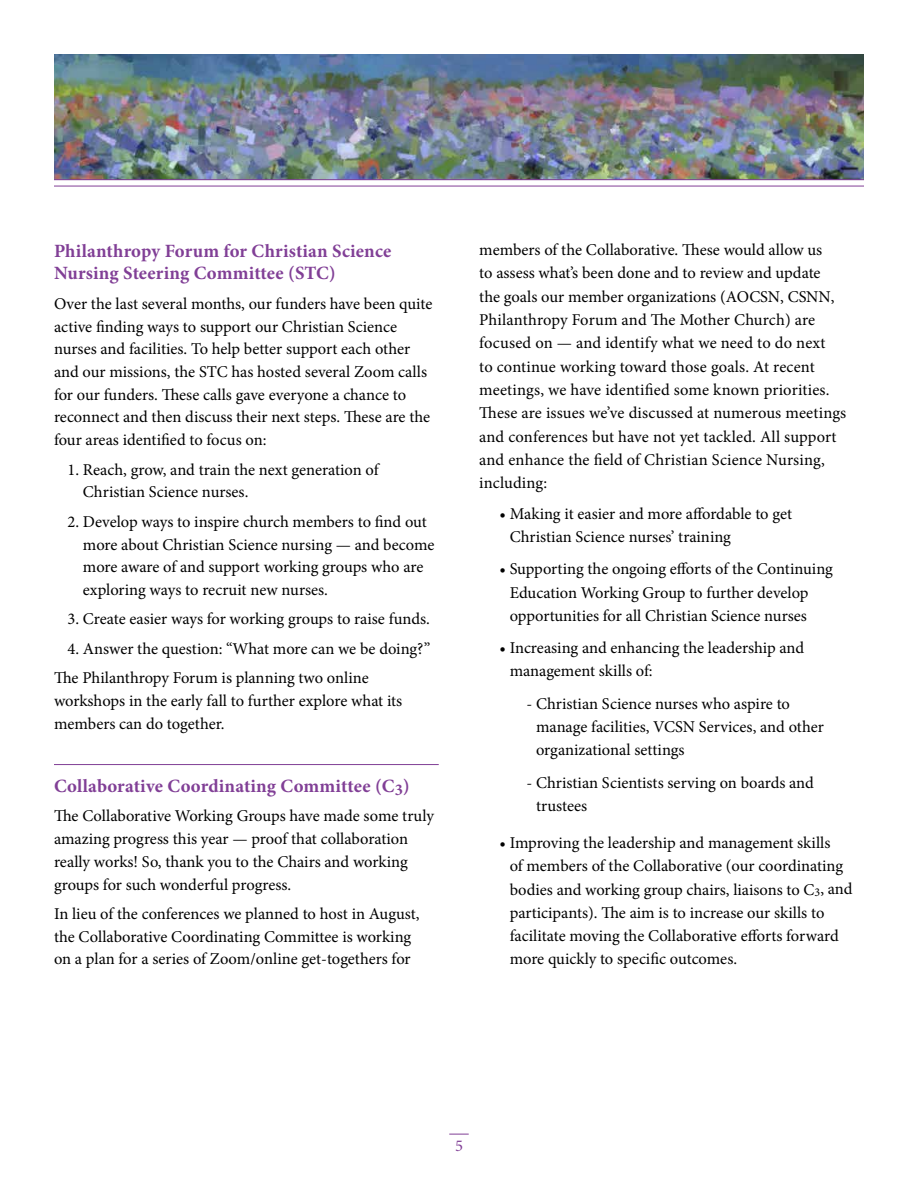
<style>
.page{position:relative;width:918px;height:1188px;background:#fff}
.page>*{position:absolute;margin:0;border:0;box-sizing:border-box;transform-origin:0 0}
.t1{font:700 18.75px/22.6px "Minion Pro";letter-spacing:.01em;color:#813f96}
.t2{font:16.5px/23.4px "Minion Pro";color:#000}
.t3{font:16.5px "Minion Pro";color:#813f96}
</style>
<div class="page">
<svg style="left:449px;top:1134px;width:20px;height:1px"></svg>
<img style="left:54px;top:54px;width:810px;height:125px">
<hr style="left:54px;top:186px;width:810px;height:1px;background:#813f96">
<hr style="left:54px;top:179px;width:810px;height:1px;background:#813f96">
<hr style="left:54px;top:764px;width:385px;height:1px;background:#813f96">
<p class="t1" style="left:54px;top:239px;width:339px">Philanthropy Forum for Christian Science<br>Nursing Steering Committee (STC)</p>
<p class="t2" style="left:54px;top:292px;width:380px;line-height:22.6px">Over the last several months, our funders have been quite active finding ways to support our Christian Science nurses and facilities. To help better support each other and our missions, the STC has hosted several Zoom calls for our funders. These calls gave everyone a chance to reconnect and then discuss their next steps. These are the four areas identified to focus on:</p>
<p class="t2" style="left:83px;top:458px;width:297px;line-height:22.6px;text-indent:-15px">1. Reach, grow, and train the next generation of<br>Christian Science nurses.</p>
<p class="t2" style="left:83px;top:510px;width:353px;line-height:22.6px;text-indent:-15px">2. Develop ways to inspire church members to find out more about Christian Science nursing — and become more aware of and support working groups who are exploring ways to recruit new nurses.</p>
<p class="t2" style="left:67px;top:608px;width:364px">3. Create easier ways for working groups to raise funds.</p>
<p class="t2" style="left:54px;top:634px;width:378px;line-height:29.4px;text-indent:13px">4. Answer the question: “What more can we be doing?”<br>The Philanthropy Forum is planning two online</p>
<p class="t2" style="left:54px;top:690px;width:350px;line-height:22.6px">workshops in the early fall to further explore what its members can do together.</p>
<p class="t1" style="left:54px;top:774px;width:357px">Collaborative Coordinating Committee (C<sub>3</sub>)</p>
<p class="t2" style="left:54px;top:805px;width:382px;line-height:22.6px">The Collaborative Working Groups have made some truly amazing progress this year — proof that collaboration really works! So, thank you to the Chairs and working groups for such wonderful progress.</p>
<p class="t2" style="left:54px;top:903px;width:367px;line-height:22.6px">In lieu of the conferences we planned to host in August, the Collaborative Coordinating Committee is working on a plan for a series of Zoom/online get-togethers for</p>
<p class="t2" style="left:479px;top:238px;width:369px">members of the Collaborative. These would allow us<br>to assess what’s been done and to review and update<br>the goals our member organizations (AOCSN, CSNN, Philanthropy Forum and The Mother Church) are focused on — and identify what we need to do next<br>to continue working toward those goals. At recent meetings, we have identified some known priorities.<br>These are issues we’ve discussed at numerous meetings and conferences but have not yet tackled. All support and enhance the field of Christian Science Nursing, including:</p>
<p class="t2" style="left:510px;top:502px;width:284px;text-indent:-10px">• Making it easier and more affordable to get<br>Christian Science nurses’ training</p>
<p class="t2" style="left:510px;top:557px;width:325px;text-indent:-10px">• Supporting the ongoing efforts of the Continuing<br>Education Working Group to further develop opportunities for all Christian Science nurses</p>
<p class="t2" style="left:510px;top:636px;width:296px;text-indent:-10px">• Increasing and enhancing the leadership and management skills of:</p>
<p class="t2" style="left:536px;top:692px;width:289px;text-indent:-10px">- Christian Science nurses who aspire to manage facilities, VCSN Services, and other organizational settings</p>
<p class="t2" style="left:536px;top:771px;width:279px;text-indent:-10px">- Christian Scientists serving on boards and trustees</p>
<p class="t2" style="left:510px;top:831px;width:344px;text-indent:-10px">• Improving the leadership and management skills<br>of members of the Collaborative (our coordinating bodies and working group chairs, liaisons to C<sub>3</sub>, and participants). The aim is to increase our skills to facilitate moving the Collaborative efforts forward more quickly to specific outcomes.</p>
<p class="t3" style="left:455px;top:1134px;width:9px">5</p>
</div>
